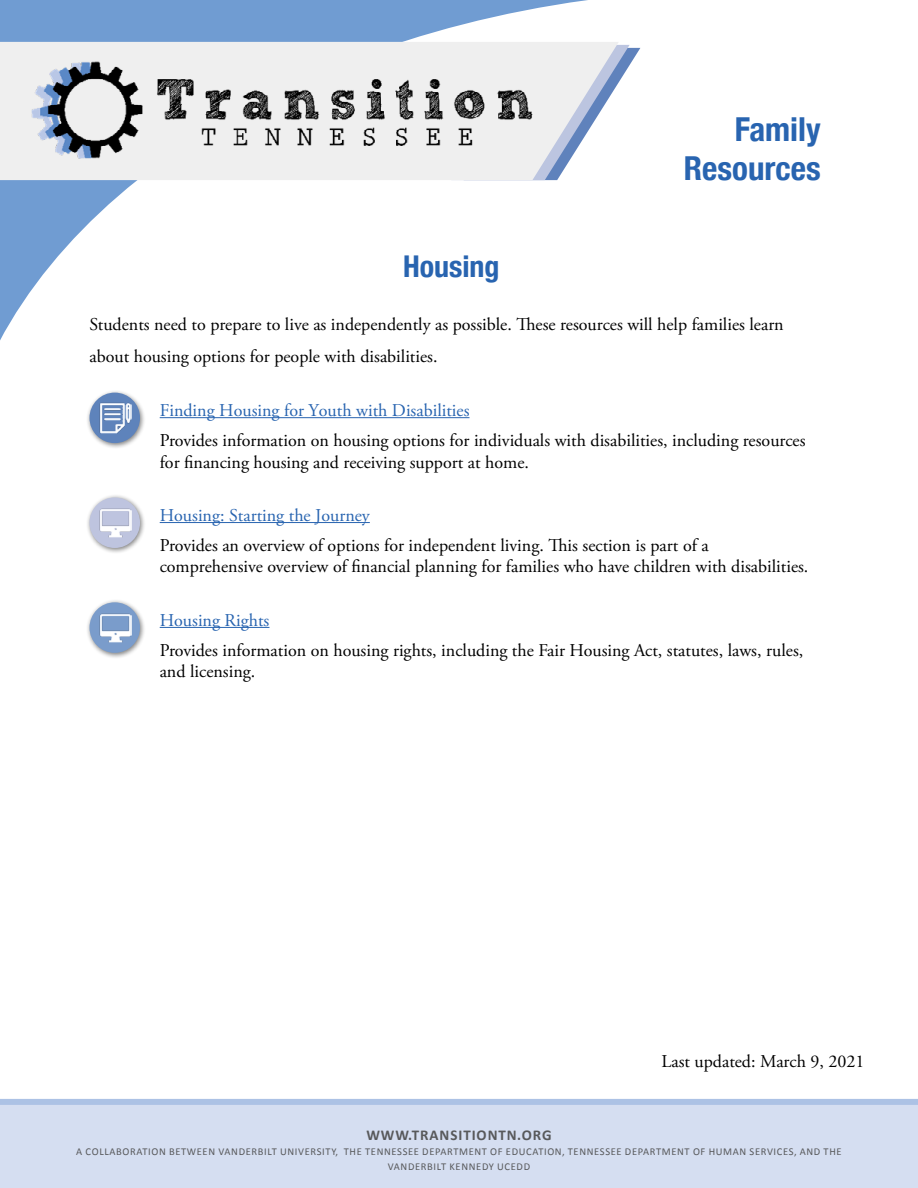
<style>
.page{position:relative;width:918px;height:1188px;background:#fff}
.page>*{position:absolute;margin:0;border:0;box-sizing:border-box;transform-origin:0 0}
.t1{font:700 condensed 33px/39.6px "Helvetica Neue";color:#2864b0;text-align:right}
.t2{font:700 condensed 30px "Helvetica Neue";color:#2864b0}
.t3{font:18px/21.6px "Adobe Garamond Pro";color:#000}
.t4{font:18px "Adobe Garamond Pro";color:#2864b0}
.t5{font:700 15px "Calibri";letter-spacing:.06em;color:#58595b}
.t6{font:10.5px/15px "Calibri";letter-spacing:.06em;color:#58595b;text-align:center}
</style>
<div class="page">
<div style="left:0;top:1099px;width:918px;height:89px;background:#d5def1"></div>
<svg style="left:0;top:0;width:641px;height:341px"></svg>
<svg style="left:619px;top:45px;width:21px;height:135px"></svg>
<svg style="left:0;top:42px;width:619px;height:138px;fill:#efefef"></svg>
<img style="left:27px;top:55px;width:526px;height:109px">
<div style="left:86px;top:389px;width:60px;height:60px;background:#000;opacity:.5"></div>
<div style="left:90px;top:393px;width:50px;height:50px;background:#5e83bb;border-radius:50%"></div>
<div style="left:86px;top:599px;width:60px;height:60px;background:#000;opacity:.5"></div>
<div style="left:90px;top:602px;width:50px;height:51px;background:#7a9ccb;border-radius:50%"></div>
<img style="left:100px;top:402px;width:31px;height:31px">
<div style="left:86px;top:494px;width:60px;height:60px;background:#000;opacity:.5"></div>
<div style="left:90px;top:497px;width:50px;height:51px;background:#bec4df;border-radius:50%"></div>
<hr style="left:160px;top:417px;width:310px;height:1px;background:#2864b0">
<hr style="left:160px;top:522px;width:210px;height:1px;background:#2864b0">
<hr style="left:160px;top:627px;width:109px;height:1px;background:#2864b0">
<img style="left:100px;top:509px;width:31px;height:29px">
<img style="left:100px;top:614px;width:31px;height:29px">
<h1 class="t1" style="left:684px;top:107px;width:138px">Family<br>Resources</h1>
<h2 class="t2" style="left:403px;top:242px;width:98px">Housing</h2>
<p class="t3" style="left:90px;top:310px;width:696px;line-height:31.5px">Students need to prepare to live as independently as possible. These resources will help families learn about housing options for people with disabilities.</p>
<p class="t4" style="left:160px;top:399px;width:311px">Finding Housing for Youth with Disabilities</p>
<p class="t3" style="left:160px;top:430px;width:647px">Provides information on housing options for individuals with disabilities, including resources for financing housing and receiving support at home.</p>
<p class="t4" style="left:160px;top:504px;width:212px">Housing: Starting the Journey</p>
<p class="t3" style="left:160px;top:535px;width:650px">Provides an overview of options for independent living. This section is part of a comprehensive overview of financial planning for families who have children with disabilities.</p>
<p class="t4" style="left:160px;top:609px;width:111px">Housing Rights</p>
<p class="t3" style="left:160px;top:640px;width:645px">Provides information on housing rights, including the Fair Housing Act, statutes, laws, rules, and licensing.</p>
<p class="t3" style="left:662px;top:1051px;width:204px">Last updated: March 9, 2021</p>
<p class="t5" style="left:366px;top:1125px;width:187px">WWW.TRANSITIONTN.ORG</p>
<p class="t6" style="left:76px;top:1144px;width:767px">A COLLABORATION BETWEEN VANDERBILT UNIVERSITY, THE TENNESSEE DEPARTMENT OF EDUCATION, TENNESSEE DEPARTMENT OF HUMAN SERVICES, AND THE<br>VANDERBILT KENNEDY UCEDD</p>
</div>
